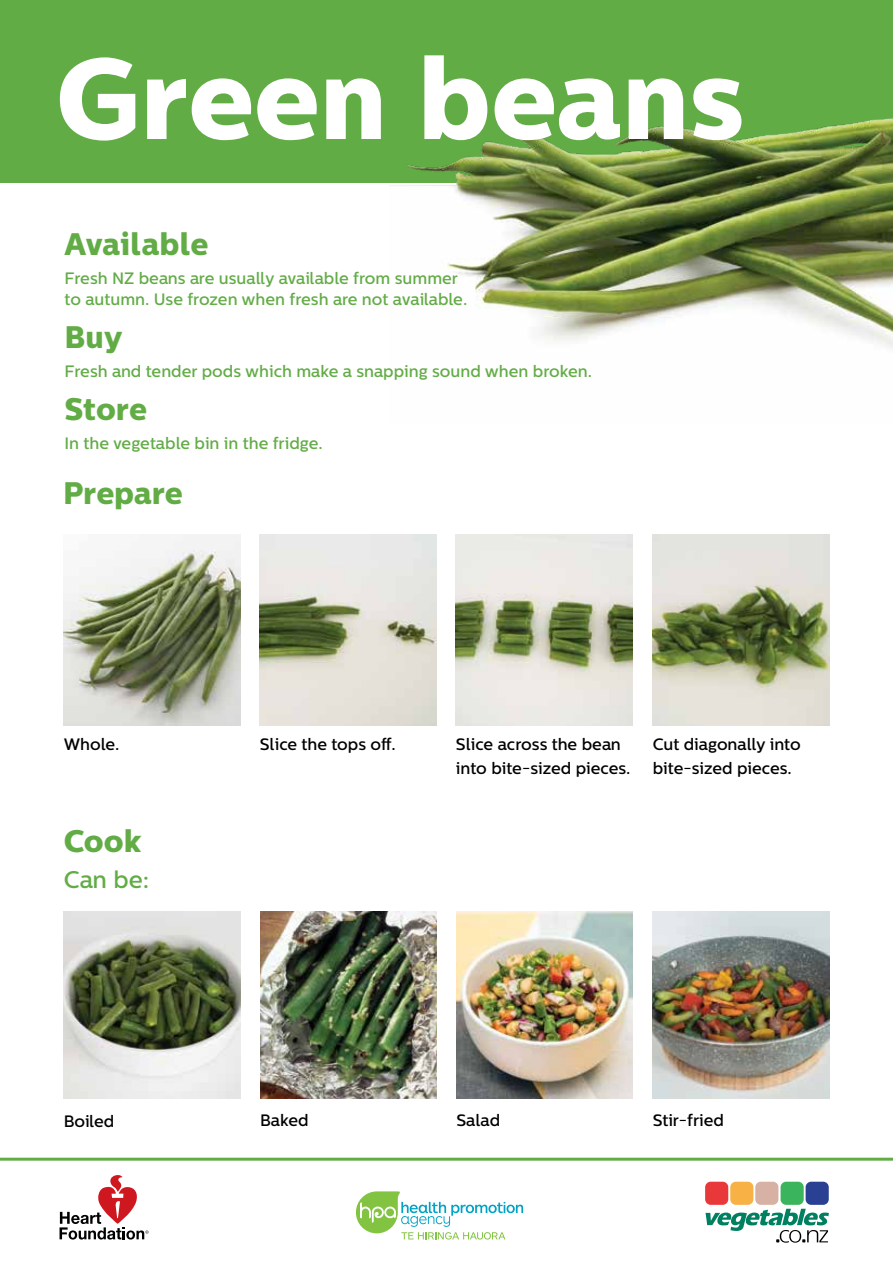
<style>
.page{position:relative;width:893px;height:1263px;background:#fff}
.page>*{position:absolute;margin:0;border:0;box-sizing:border-box;transform-origin:0 0}
.t1{font:800 114.3px "Centrale Sans";color:#fff}
.t2{font:800 31.05px "Centrale Sans";color:#62ac46}
.t3{font:500 24px "Centrale Sans";color:#62ac46}
.t4{font:500 16.5px/21.1px "Centrale Sans";color:#62ac46}
.t5{font:500 16.5px/24.2px "Centrale Sans";color:#000}
</style>
<div class="page">
<div style="left:0;top:0;width:893px;height:183px;background:#62ac46"></div>
<img style="left:260px;top:535px;width:176px;height:190px">
<img style="left:64px;top:535px;width:176px;height:190px">
<hr style="left:0;top:1158px;width:893px;height:3px;background:#62ac46">
<svg style="left:705px;top:1182px;width:124px;height:27px"></svg>
<div style="left:806px;top:1182px;width:23px;height:23px;background:#2a4093;border-radius:6px"></div>
<div style="left:781px;top:1182px;width:23px;height:23px;background:#3bb45e;border-radius:6px"></div>
<div style="left:755px;top:1182px;width:23px;height:23px;background:#d7b1a4;border-radius:6px"></div>
<div style="left:730px;top:1182px;width:23px;height:23px;background:#f8b145;border-radius:6px"></div>
<div style="left:705px;top:1182px;width:23px;height:23px;background:#e9383a;border-radius:6px"></div>
<svg style="left:705px;top:1209px;width:124px;height:34px"></svg>
<svg style="left:60px;top:1175px;width:89px;height:64px"></svg>
<svg style="left:356px;top:1191px;width:167px;height:48px"></svg>
<img style="left:260px;top:911px;width:177px;height:187px">
<img style="left:456px;top:911px;width:177px;height:187px">
<img style="left:653px;top:911px;width:176px;height:187px">
<img style="left:64px;top:911px;width:176px;height:187px">
<img style="left:456px;top:535px;width:176px;height:190px">
<img style="left:653px;top:535px;width:176px;height:190px">
<img style="left:390px;top:111px;width:503px;height:237px">
<h1 class="t1" style="left:56px;top:28px;width:690px">Green beans</h1>
<h2 class="t2" style="left:65px;top:225px;width:145px">Available</h2>
<p class="t4" style="left:65px;top:268px;width:404px">Fresh NZ beans are usually available from summer to autumn. Use frozen when fresh are not available.</p>
<h2 class="t2" style="left:65px;top:318px;width:60px">Buy</h2>
<p class="t4" style="left:65px;top:361px;width:529px">Fresh and tender pods which make a snapping sound when broken.</p>
<h2 class="t2" style="left:65px;top:390px;width:84px">Store</h2>
<p class="t4" style="left:65px;top:433px;width:260px">In the vegetable bin in the fridge.</p>
<h2 class="t2" style="left:63px;top:474px;width:121px">Prepare</h2>
<p class="t5" style="left:64px;top:732px;width:57px">Whole.</p>
<p class="t5" style="left:260px;top:732px;width:137px">Slice the tops off.</p>
<p class="t5" style="left:456px;top:732px;width:176px">Slice across the bean into bite-sized pieces.</p>
<p class="t5" style="left:653px;top:732px;width:150px">Cut diagonally into bite-sized pieces.</p>
<h2 class="t2" style="left:64px;top:821px;width:79px">Cook</h2>
<h3 class="t3" style="left:64px;top:865px;width:87px">Can be:</h3>
<p class="t5" style="left:64px;top:1109px;width:52px">Boiled</p>
<p class="t5" style="left:260px;top:1109px;width:50px">Baked</p>
<p class="t5" style="left:456px;top:1109px;width:45px">Salad</p>
<p class="t5" style="left:653px;top:1109px;width:73px">Stir-fried</p>
</div>
